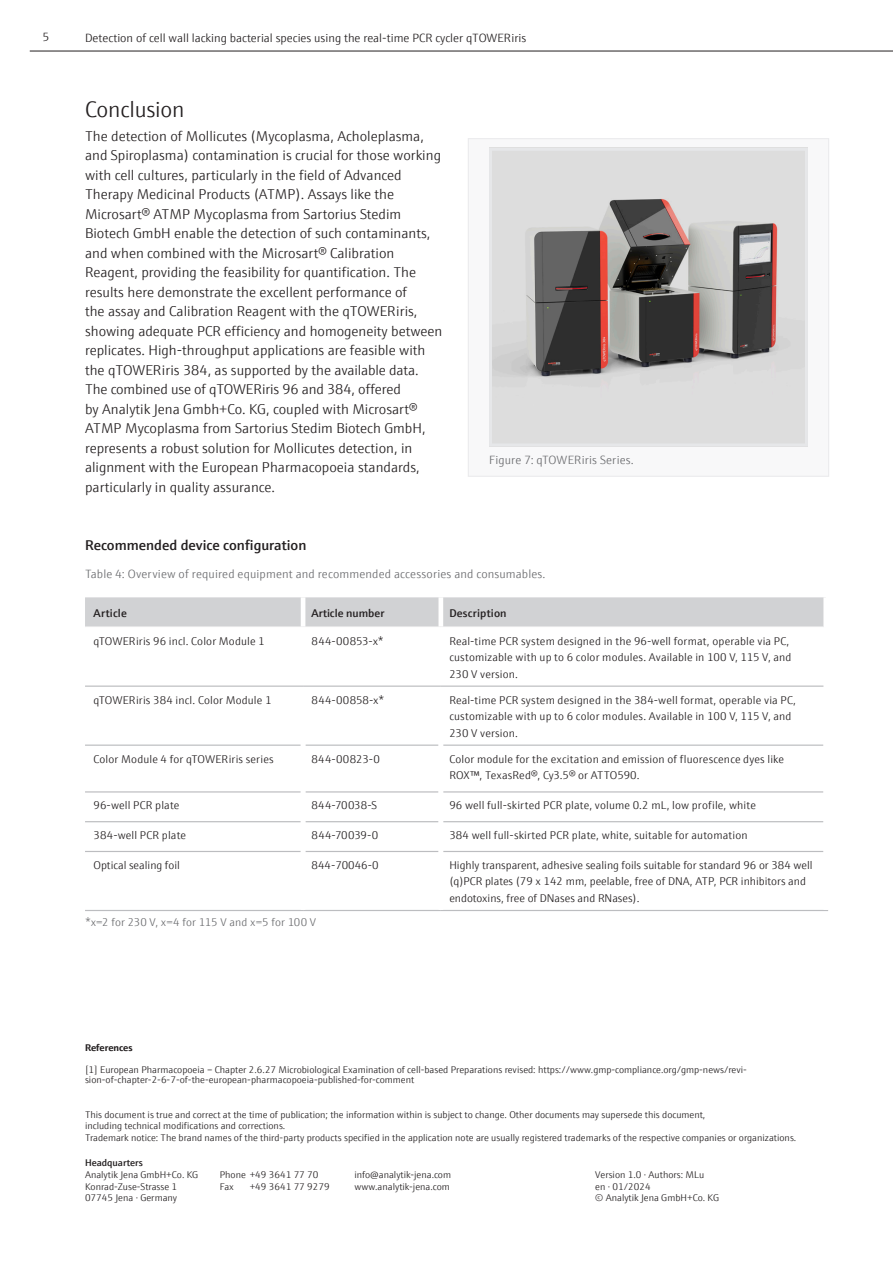
<style>
.page{position:relative;width:893px;height:1263px;background:#fff}
.page>*{position:absolute;margin:0;border:0;box-sizing:border-box;transform-origin:0 0}
.H2_15pt_schwarz{font:300 22.5px "E+H Sans";letter-spacing:-.01em;color:#231f20}
.Fließtext{font:300 14.25px/19.5px "E+H Sans";color:#231f20}
.Fliesstext_Bulletpoints{font:600 14.25px "E+H Sans";color:#231f20}
.t1{font:300 12px "E+H Sans";color:#231f20}
.Bildunterschrift_8_pt_grau{font:300 12px "E+H Sans";letter-spacing:.01em;color:#6c6d70}
.Legende_8_pt_grau{font:300 12px "E+H Sans";letter-spacing:.01em;color:#6c6d70}
.Tabelle_Fliesstext_7_5pt_schwarz{font:300 11.25px/16.5px "E+H Sans";letter-spacing:.01em;color:#231f20}
.Legende_8_pt_grau-2{font:300 11.25px "E+H Sans";letter-spacing:.015em;color:#6c6d70}
.Tabelle_Subheadline_7_5pt_Demi_schwarz{font:600 11.25px "E+H Sans";letter-spacing:.01em;color:#231f20}
.t2{font:300 9.75px/11.7px "E+H Sans";color:#231f20}
.t3{font:600 9.75px "E+H Sans";color:#231f20}
.t4{font:700 9.75px "E+H Sans";color:#231f20}
</style>
<div class="page">
<hr style="left:30px;top:51px;width:863px;height:1px;background:#231f20">
<div style="left:468px;top:138px;width:361px;height:339px;background:#f8f8f9;border:1px solid #ebebed"></div>
<img style="left:493px;top:152px;width:311px;height:290px">
<div style="left:489px;top:148px;width:319px;height:298px;border:3px solid #e6e7e9"></div>
<div style="left:85px;top:597px;width:738px;height:29px;background:#d1d2d4"></div>
<hr style="left:301px;top:597px;width:4px;height:29px;background:#fff">
<div style="left:438px;top:597px;width:5px;height:29px;background:#fff"></div>
<hr style="left:85px;top:744px;width:216px;height:2px;background:#bcbdc0">
<hr style="left:305px;top:744px;width:133px;height:2px;background:#bcbdc0">
<hr style="left:443px;top:744px;width:380px;height:2px;background:#bcbdc0">
<hr style="left:85px;top:791px;width:216px;height:1px;background:#bcbdc0">
<hr style="left:305px;top:791px;width:133px;height:1px;background:#bcbdc0">
<hr style="left:443px;top:791px;width:380px;height:1px;background:#bcbdc0">
<hr style="left:85px;top:821px;width:216px;height:1px;background:#bcbdc0">
<hr style="left:305px;top:821px;width:133px;height:1px;background:#bcbdc0">
<hr style="left:443px;top:821px;width:380px;height:1px;background:#bcbdc0">
<hr style="left:85px;top:851px;width:216px;height:1px;background:#bcbdc0">
<hr style="left:305px;top:851px;width:133px;height:1px;background:#bcbdc0">
<hr style="left:443px;top:851px;width:380px;height:1px;background:#bcbdc0">
<hr style="left:85px;top:910px;width:218px;height:1px;background:#bcbdc0">
<hr style="left:303px;top:910px;width:138px;height:1px;background:#bcbdc0">
<hr style="left:441px;top:910px;width:387px;height:1px;background:#bcbdc0">
<hr style="left:85px;top:685px;width:218px;height:2px;background:#bcbdc0">
<hr style="left:303px;top:685px;width:138px;height:2px;background:#bcbdc0">
<hr style="left:441px;top:685px;width:382px;height:2px;background:#bcbdc0">
<p class="t1" style="left:43px;top:29px;width:8px">5</p>
<p class="t1" style="left:85px;top:29px;width:443px">Detection of cell wall lacking bacterial species using the real-time PCR cycler qTOWERiris</p>
<p class="H2_15pt_schwarz" style="left:85px;top:93px;width:101px">Conclusion</p>
<p class="Fließtext" style="left:85px;top:125px;width:359px">The detection of Mollicutes (Mycoplasma, Acholeplasma, and Spiroplasma) contamination is crucial for those working with cell cultures, particularly in the field of Advanced Therapy Medicinal Products (ATMP). Assays like the Microsart® ATMP Mycoplasma from Sartorius Stedim Biotech GmbH enable the detection of such contaminants, and when combined with the Microsart® Calibration Reagent, providing the feasibility for quantification. The results here demonstrate the excellent performance of<br>the assay and Calibration Reagent with the qTOWERiris, showing adequate PCR efficiency and homogeneity between replicates. High-throughput applications are feasible with the qTOWERiris 384, as supported by the available data.<br>The combined use of qTOWERiris 96 and 384, offered<br>by Analytik Jena Gmbh+Co. KG, coupled with Microsart® ATMP Mycoplasma from Sartorius Stedim Biotech GmbH, represents a robust solution for Mollicutes detection, in alignment with the European Pharmacopoeia standards, particularly in quality assurance.</p>
<p class="Legende_8_pt_grau" style="left:489px;top:451px;width:146px">Figure 7: qTOWERiris Series.</p>
<p class="Fliesstext_Bulletpoints" style="left:85px;top:534px;width:223px">Recommended device configuration</p>
<p class="Bildunterschrift_8_pt_grau" style="left:85px;top:565px;width:462px">Table 4: Overview of required equipment and recommended accessories and consumables.</p>
<p class="Tabelle_Subheadline_7_5pt_Demi_schwarz" style="left:94px;top:604px;width:35px">Article</p>
<p class="Tabelle_Subheadline_7_5pt_Demi_schwarz" style="left:312px;top:604px;width:74px">Article number</p>
<p class="Tabelle_Subheadline_7_5pt_Demi_schwarz" style="left:449px;top:604px;width:59px">Description</p>
<p class="Tabelle_Fliesstext_7_5pt_schwarz" style="left:94px;top:632px;width:173px">qTOWERiris 96 incl. Color Module 1</p>
<p class="Tabelle_Fliesstext_7_5pt_schwarz" style="left:312px;top:632px;width:74px">844-00853-x*</p>
<p class="Tabelle_Fliesstext_7_5pt_schwarz" style="left:449px;top:632px;width:344px">Real-time PCR system designed in the 96-well format, operable via PC, customizable with up to 6 color modules. Available in 100 V, 115 V, and<br>230 V version.</p>
<p class="Tabelle_Fliesstext_7_5pt_schwarz" style="left:94px;top:691px;width:180px">qTOWERiris 384 incl. Color Module 1</p>
<p class="Tabelle_Fliesstext_7_5pt_schwarz" style="left:312px;top:691px;width:74px">844-00858-x*</p>
<p class="Tabelle_Fliesstext_7_5pt_schwarz" style="left:449px;top:691px;width:348px">Real-time PCR system designed in the 384-well format, operable via PC, customizable with up to 6 color modules. Available in 100 V, 115 V, and<br>230 V version.</p>
<p class="Tabelle_Fliesstext_7_5pt_schwarz" style="left:94px;top:750px;width:182px">Color Module 4 for qTOWERiris series</p>
<p class="Tabelle_Fliesstext_7_5pt_schwarz" style="left:312px;top:750px;width:70px">844-00823-0</p>
<p class="Tabelle_Fliesstext_7_5pt_schwarz" style="left:449px;top:750px;width:336px">Color module for the excitation and emission of fluorescence dyes like<br>ROX™, TexasRed®, Cy3.5® or ATTO590.</p>
<p class="Tabelle_Fliesstext_7_5pt_schwarz" style="left:94px;top:796px;width:87px">96-well PCR plate</p>
<p class="Tabelle_Fliesstext_7_5pt_schwarz" style="left:312px;top:796px;width:67px">844-70038-S</p>
<p class="Tabelle_Fliesstext_7_5pt_schwarz" style="left:449px;top:796px;width:308px">96 well full-skirted PCR plate, volume 0.2 mL, low profile, white</p>
<p class="Tabelle_Fliesstext_7_5pt_schwarz" style="left:94px;top:826px;width:94px">384-well PCR plate</p>
<p class="Tabelle_Fliesstext_7_5pt_schwarz" style="left:312px;top:826px;width:68px">844-70039-0</p>
<p class="Tabelle_Fliesstext_7_5pt_schwarz" style="left:449px;top:826px;width:300px">384 well full-skirted PCR plate, white, suitable for automation</p>
<p class="Tabelle_Fliesstext_7_5pt_schwarz" style="left:94px;top:856px;width:88px">Optical sealing foil</p>
<p class="Tabelle_Fliesstext_7_5pt_schwarz" style="left:312px;top:856px;width:68px">844-70046-0</p>
<p class="Tabelle_Fliesstext_7_5pt_schwarz" style="left:449px;top:856px;width:365px">Highly transparent, adhesive sealing foils suitable for standard 96 or 384 well (q)PCR plates (79 x 142 mm, peelable, free of DNA, ATP, PCR inhibitors and endotoxins, free of DNases and RNases).</p>
<p class="Legende_8_pt_grau-2" style="left:85px;top:914px;width:233px">*x=2 for 230 V, x=4 for 115 V and x=5 for 100 V</p>
<p class="t4" style="left:85px;top:1040px;width:49px">References</p>
<p class="t2" style="left:85px;top:1064px;width:663px;line-height:10.5px">[1] European Pharmacopoeia – Chapter 2.6.27 Microbiological Examination of cell-based Preparations revised: https://www.gmp-compliance.org/gmp-news/revi&shy;sion-of-chapter-2-6-7-of-the-european-pharmacopoeia-published-for-comment</p>
<p class="t2" style="left:85px;top:1108px;width:713px">This document is true and correct at the time of publication; the information within is subject to change. Other documents may supersede this document,<br>including technical modifications and corrections.<br>Trademark notice: The brand names of the third-party products specified in the application note are usually registered trademarks of the respective companies or organizations.</p>
<p class="t3" style="left:85px;top:1155px;width:59px">Headquarters</p>
<p class="t2" style="left:85px;top:1168px;width:115px">Analytik Jena GmbH+Co. KG<br>Konrad-Zuse-Strasse 1<br>07745 Jena · Germany</p>
<p class="t2" style="left:220px;top:1168px;width:100px">Phone +49 3641 77 70<br>Fax</p>
<p class="t2" style="left:250px;top:1180px;width:82px">+49 3641 77 9279</p>
<p class="t2" style="left:354px;top:1168px;width:98px">info@analytik-jena.com www.analytik-jena.com</p>
<p class="t2" style="left:595px;top:1168px;width:125px">Version 1.0 · Authors: MLu<br>en · 01/2024<br>© Analytik Jena GmbH+Co. KG</p>
</div>
